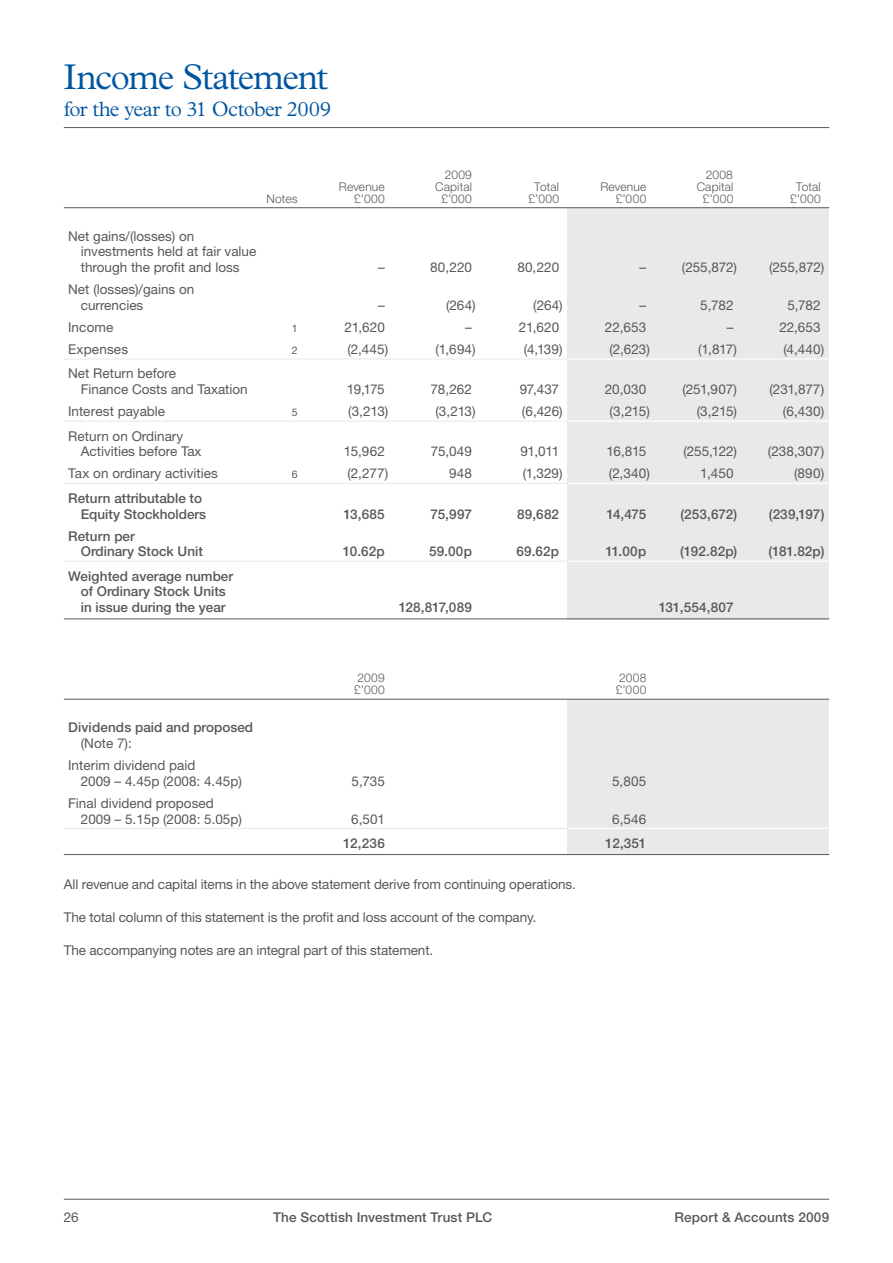
<style>
.page{position:relative;width:893px;height:1263px;background:#fff}
.page>*{position:absolute;margin:0;border:0;box-sizing:border-box;transform-origin:0 0}
.t1{font:300 36px "Plantin Std";letter-spacing:-.04em;color:#0055a0}
.t2{font:300 21px "Plantin Std";letter-spacing:-.03em;color:#0055a0}
.t3{font:13.5px/15.8px "Helvetica Neue LT Std";color:#58585a}
.t4{font:500 13.5px/15.8px "Helvetica Neue LT Std";color:#58585a}
.t5{font:300 12px "Helvetica Neue LT Std";letter-spacing:.015em;color:#58585a}
.t6{font:10.5px "Helvetica Neue LT Std";color:#58585a}
</style>
<div class="page">
<hr style="left:64px;top:1199px;width:765px;height:1px;background:#58585a">
<hr style="left:64px;top:127px;width:765px;height:1px;background:#58585a">
<div style="left:568px;top:208px;width:261px;height:411px;background:#e8e9ea"></div>
<div style="left:568px;top:699px;width:261px;height:156px;background:#e8e9ea"></div>
<hr style="left:64px;top:207px;width:765px;height:1px;background:#58585a">
<hr style="left:64px;top:358px;width:765px;height:2px;background:#e8e9ea">
<hr style="left:568px;top:358px;width:261px;height:2px;background:#fff">
<hr style="left:64px;top:421px;width:765px;height:1px;background:#e8e9ea">
<hr style="left:568px;top:421px;width:261px;height:1px;background:#fff">
<hr style="left:64px;top:483px;width:765px;height:1px;background:#e8e9ea">
<hr style="left:568px;top:483px;width:261px;height:1px;background:#fff">
<hr style="left:64px;top:561px;width:765px;height:1px;background:#e8e9ea">
<hr style="left:568px;top:561px;width:261px;height:1px;background:#fff">
<hr style="left:64px;top:618px;width:765px;height:1px;background:#58585a">
<hr style="left:64px;top:699px;width:765px;height:1px;background:#58585a">
<hr style="left:64px;top:828px;width:765px;height:1px;background:#e8e9ea">
<hr style="left:568px;top:828px;width:261px;height:1px;background:#fff">
<hr style="left:64px;top:854px;width:765px;height:1px;background:#58585a">
<h1 class="t1" style="left:64px;top:56px;width:265px">Income Statement</h1>
<h2 class="t2" style="left:64px;top:97px;width:269px">for the year to 31 October 2009</h2>
<p class="t5" style="left:445px;top:167px;width:29px">2009</p>
<p class="t5" style="left:706px;top:167px;width:29px">2008</p>
<p class="t3" style="left:81px;top:228px;width:177px;text-indent:-13px">Net gains/(losses) on investments held at fair value through the profit and loss</p>
<p class="t3" style="left:81px;top:281px;width:115px;text-indent:-13px">Net (losses)/gains on currencies</p>
<p class="t5" style="left:339px;top:179px;width:47px">Revenue</p>
<p class="t5" style="left:435px;top:179px;width:38px">Capital</p>
<p class="t5" style="left:534px;top:179px;width:26px">Total</p>
<p class="t5" style="left:600px;top:179px;width:47px">Revenue</p>
<p class="t5" style="left:697px;top:179px;width:38px">Capital</p>
<p class="t5" style="left:796px;top:179px;width:26px">Total</p>
<p class="t5" style="left:267px;top:191px;width:33px">Notes</p>
<p class="t5" style="left:354px;top:191px;width:32px">£’000</p>
<p class="t5" style="left:441px;top:191px;width:32px">£’000</p>
<p class="t5" style="left:529px;top:191px;width:32px">£’000</p>
<p class="t5" style="left:616px;top:191px;width:32px">£’000</p>
<p class="t5" style="left:703px;top:191px;width:32px">£’000</p>
<p class="t5" style="left:790px;top:191px;width:32px">£’000</p>
<p class="t3" style="left:378px;top:259px;width:8px">–</p>
<p class="t3" style="left:430px;top:259px;width:43px">80,220</p>
<p class="t3" style="left:517px;top:259px;width:43px">80,220</p>
<p class="t3" style="left:640px;top:259px;width:8px">–</p>
<p class="t3" style="left:682px;top:259px;width:57px">(255,872)</p>
<p class="t3" style="left:769px;top:259px;width:57px">(255,872)</p>
<p class="t3" style="left:378px;top:297px;width:8px">–</p>
<p class="t3" style="left:446px;top:297px;width:31px">(264)</p>
<p class="t3" style="left:533px;top:297px;width:31px">(264)</p>
<p class="t3" style="left:640px;top:297px;width:8px">–</p>
<p class="t3" style="left:700px;top:297px;width:35px">5,782</p>
<p class="t3" style="left:787px;top:297px;width:35px">5,782</p>
<p class="t3" style="left:68px;top:319px;width:47px">Income</p>
<p class="t6" style="left:292px;top:322px;width:7px">1</p>
<p class="t3" style="left:345px;top:319px;width:42px">21,620</p>
<p class="t3" style="left:465px;top:319px;width:8px">–</p>
<p class="t3" style="left:519px;top:319px;width:42px">21,620</p>
<p class="t3" style="left:605px;top:319px;width:43px">22,653</p>
<p class="t3" style="left:727px;top:319px;width:8px">–</p>
<p class="t3" style="left:779px;top:319px;width:43px">22,653</p>
<p class="t3" style="left:68px;top:341px;width:62px">Expenses</p>
<p class="t6" style="left:292px;top:344px;width:7px">2</p>
<p class="t3" style="left:347px;top:341px;width:42px">(2,445)</p>
<p class="t3" style="left:436px;top:341px;width:41px">(1,694)</p>
<p class="t3" style="left:524px;top:341px;width:40px">(4,139)</p>
<p class="t3" style="left:609px;top:341px;width:42px">(2,623)</p>
<p class="t3" style="left:698px;top:341px;width:40px">(1,817)</p>
<p class="t3" style="left:783px;top:341px;width:42px">(4,440)</p>
<p class="t3" style="left:81px;top:366px;width:169px;text-indent:-13px">Net Return before<br>Finance Costs and Taxation</p>
<p class="t3" style="left:347px;top:381px;width:40px">19,175</p>
<p class="t3" style="left:430px;top:381px;width:43px">78,262</p>
<p class="t3" style="left:520px;top:381px;width:41px">97,437</p>
<p class="t3" style="left:605px;top:381px;width:43px">20,030</p>
<p class="t3" style="left:682px;top:381px;width:56px">(251,907)</p>
<p class="t3" style="left:769px;top:381px;width:56px">(231,877)</p>
<p class="t3" style="left:68px;top:403px;width:99px">Interest payable</p>
<p class="t6" style="left:292px;top:406px;width:7px">5</p>
<p class="t3" style="left:348px;top:403px;width:42px">(3,213)</p>
<p class="t3" style="left:435px;top:403px;width:42px">(3,213)</p>
<p class="t3" style="left:522px;top:403px;width:42px">(6,426)</p>
<p class="t3" style="left:610px;top:403px;width:42px">(3,215)</p>
<p class="t3" style="left:697px;top:403px;width:42px">(3,215)</p>
<p class="t3" style="left:783px;top:403px;width:43px">(6,430)</p>
<p class="t3" style="left:81px;top:428px;width:122px;text-indent:-13px">Return on Ordinary<br>Activities before Tax</p>
<p class="t3" style="left:344px;top:443px;width:43px">15,962</p>
<p class="t3" style="left:431px;top:443px;width:43px">75,049</p>
<p class="t3" style="left:520px;top:443px;width:40px">91,011</p>
<p class="t3" style="left:606px;top:443px;width:41px">16,815</p>
<p class="t3" style="left:683px;top:443px;width:55px">(255,122)</p>
<p class="t3" style="left:768px;top:443px;width:58px">(238,307)</p>
<p class="t3" style="left:68px;top:466px;width:151px">Tax on ordinary activities</p>
<p class="t6" style="left:292px;top:468px;width:7px">6</p>
<p class="t3" style="left:347px;top:466px;width:42px">(2,277)</p>
<p class="t3" style="left:449px;top:466px;width:24px">948</p>
<p class="t3" style="left:523px;top:466px;width:41px">(1,329)</p>
<p class="t3" style="left:609px;top:466px;width:42px">(2,340)</p>
<p class="t3" style="left:700px;top:466px;width:35px">1,450</p>
<p class="t3" style="left:794px;top:466px;width:32px">(890)</p>
<p class="t4" style="left:81px;top:490px;width:127px;text-indent:-13px">Return attributable to<br>Equity Stockholders</p>
<p class="t4" style="left:343px;top:506px;width:43px">13,685</p>
<p class="t4" style="left:430px;top:506px;width:43px">75,997</p>
<p class="t4" style="left:517px;top:506px;width:43px">89,682</p>
<p class="t4" style="left:606px;top:506px;width:41px">14,475</p>
<p class="t4" style="left:680px;top:506px;width:58px">(253,672)</p>
<p class="t4" style="left:769px;top:506px;width:57px">(239,197)</p>
<p class="t4" style="left:81px;top:528px;width:124px;text-indent:-13px">Return per<br>Ordinary Stock Unit</p>
<p class="t4" style="left:68px;top:568px;width:167px;text-align:center">Weighted average number of Ordinary Stock Units<br>in issue during the year</p>
<p class="t4" style="left:343px;top:544px;width:43px">10.62p</p>
<p class="t4" style="left:429px;top:544px;width:44px">59.00p</p>
<p class="t4" style="left:517px;top:544px;width:44px">69.62p</p>
<p class="t4" style="left:605px;top:544px;width:43px">11.00p</p>
<p class="t4" style="left:680px;top:544px;width:59px">(192.82p)</p>
<p class="t4" style="left:768px;top:544px;width:57px">(181.82p)</p>
<p class="t4" style="left:399px;top:599px;width:75px">128,817,089</p>
<p class="t4" style="left:659px;top:599px;width:76px">131,554,807</p>
<p class="t5" style="left:358px;top:670px;width:29px">2009</p>
<p class="t5" style="left:619px;top:670px;width:29px">2008</p>
<p class="t5" style="left:354px;top:682px;width:32px">£’000</p>
<p class="t5" style="left:616px;top:682px;width:32px">£’000</p>
<p class="t4" style="left:68px;top:719px;width:187px">Dividends paid and proposed</p>
<p class="t3" style="left:68px;top:732px;width:129px;line-height:22.2px;text-indent:13px">(Note 7):<br>Interim dividend paid</p>
<p class="t3" style="left:81px;top:773px;width:163px">2009 – 4.45p (2008: 4.45p)</p>
<p class="t3" style="left:352px;top:773px;width:35px">5,735</p>
<p class="t3" style="left:612px;top:773px;width:36px">5,805</p>
<p class="t3" style="left:81px;top:795px;width:163px;text-indent:-13px">Final dividend proposed<br>2009 – 5.15p (2008: 5.05p)</p>
<p class="t3" style="left:351px;top:811px;width:35px">6,501</p>
<p class="t3" style="left:612px;top:811px;width:36px">6,546</p>
<p class="t4" style="left:343px;top:835px;width:43px">12,236</p>
<p class="t4" style="left:605px;top:835px;width:43px">12,351</p>
<p class="t3" style="left:64px;top:876px;width:514px">All revenue and capital items in the above statement derive from continuing operations.</p>
<p class="t3" style="left:64px;top:909px;width:474px">The total column of this statement is the profit and loss account of the company.</p>
<p class="t3" style="left:64px;top:942px;width:371px">The accompanying notes are an integral part of this statement.</p>
<p class="t3" style="left:64px;top:1209px;width:16px">26</p>
<p class="t4" style="left:273px;top:1209px;width:221px">The Scottish Investment Trust PLC</p>
<p class="t4" style="left:674px;top:1209px;width:156px">Report &amp; Accounts 2009</p>
</div>
